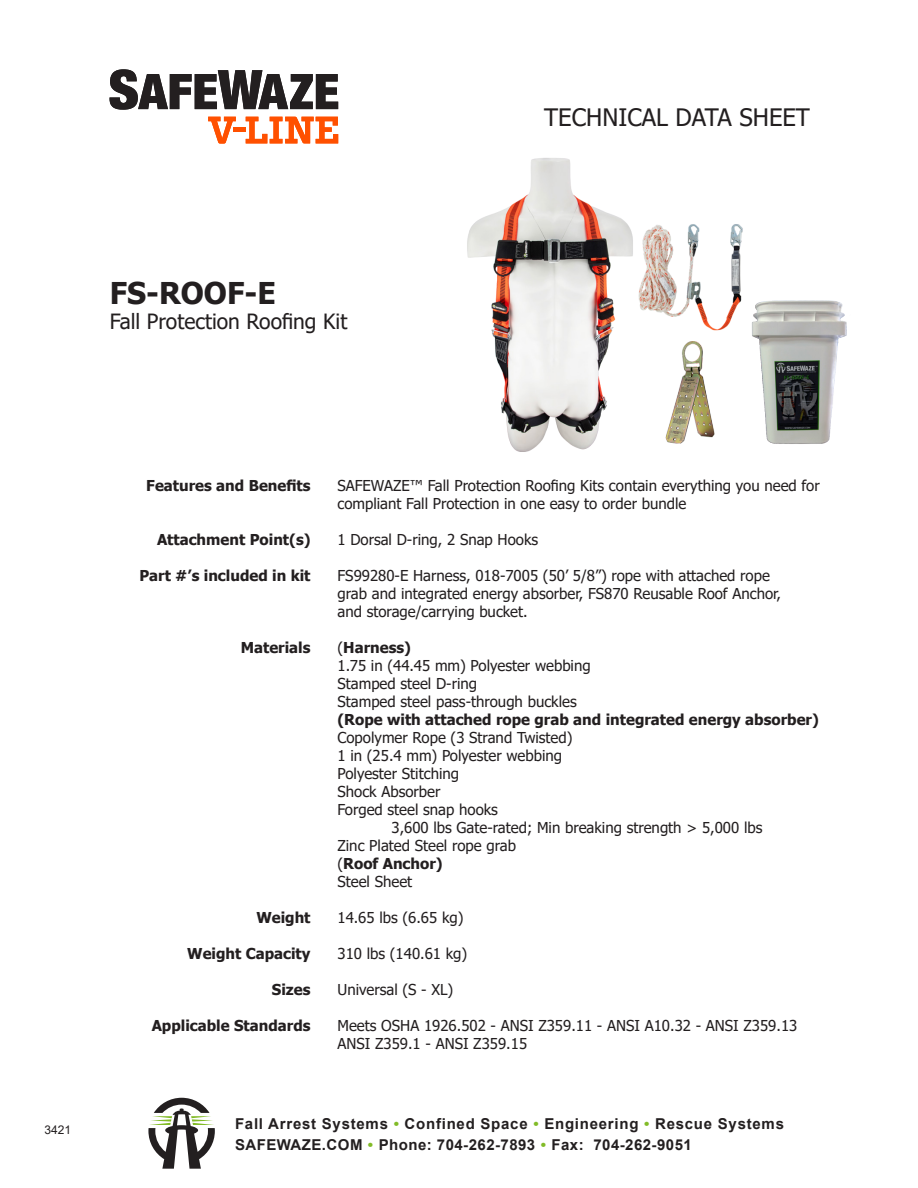
<style>
.page{position:relative;width:918px;height:1188px;background:#fff}
.page>*{position:absolute;margin:0;border:0;box-sizing:border-box;transform-origin:0 0}
.t1{font:700 30px "Tahoma";color:#231f20}
.t2{font:24px "Tahoma";color:#231f20}
.t3{font:21px "Tahoma";color:#231f20}
.t4{font:15px "Tahoma";color:#231f20}
.t5{font:700 15px "Tahoma";color:#231f20}
.t6{font:700 15px "Arial";letter-spacing:.05em;color:#231f20}
.t7{font:700 15px "Arial";letter-spacing:.03em;color:#231f20}
.t8{font:12px "Arial";color:#231f20}
.s1{font-weight:400}
.s2{color:#82bb27}
</style>
<div class="page">
<img style="left:467px;top:158px;width:380px;height:294px">
<svg style="left:110px;top:69px;width:228px;height:41px"></svg>
<svg style="left:208px;top:117px;width:28px;height:27px"></svg>
<div style="left:234px;top:127px;width:12px;height:5px;background:#ff5000"></div>
<svg style="left:246px;top:117px;width:92px;height:26px"></svg>
<svg style="left:148px;top:1098px;width:67px;height:71px"></svg>
<p class="t1" style="left:110px;top:272px;width:168px">FS-ROOF-E</p>
<p class="t3" style="left:110px;top:308px;width:239px">Fall Protection Roofing Kit</p>
<p class="t2" style="left:544px;top:101px;width:267px">TECHNICAL DATA SHEET</p>
<p class="t5" style="left:146px;top:475px;width:166px">Features and Benefits</p>
<p class="t5" style="left:157px;top:529px;width:155px">Attachment Point(s)</p>
<p class="t5" style="left:139px;top:565px;width:173px">Part #’s included in kit</p>
<p class="t5" style="left:241px;top:637px;width:71px">Materials</p>
<p class="t5" style="left:256px;top:907px;width:56px">Weight</p>
<p class="t5" style="left:187px;top:943px;width:125px">Weight Capacity</p>
<p class="t5" style="left:272px;top:979px;width:40px">Sizes</p>
<p class="t5" style="left:152px;top:1015px;width:160px">Applicable Standards</p>
<p class="t4" style="left:338px;top:476px;width:484px">SAFEWAZE™ Fall Protection Roofing Kits contain everything you need for</p>
<p class="t4" style="left:338px;top:494px;width:351px">compliant Fall Protection in one easy to order bundle</p>
<p class="t4" style="left:338px;top:530px;width:202px">1 Dorsal D-ring, 2 Snap Hooks</p>
<p class="t4" style="left:338px;top:566px;width:434px">FS99280-E Harness, 018-7005 (50’ 5/8”) rope with attached rope</p>
<p class="t4" style="left:338px;top:584px;width:445px">grab and integrated energy absorber, FS870 Reusable Roof Anchor,</p>
<p class="t4" style="left:338px;top:602px;width:192px">and storage/carrying bucket.</p>
<p class="t5" style="left:338px;top:637px;width:75px"><span class="s1">(</span>Harness)</p>
<p class="t4" style="left:338px;top:656px;width:255px">1.75 in (44.45 mm) Polyester webbing</p>
<p class="t4" style="left:338px;top:674px;width:141px">Stamped steel D-ring</p>
<p class="t4" style="left:338px;top:692px;width:241px">Stamped steel pass-through buckles</p>
<p class="t5" style="left:338px;top:709px;width:483px">(Rope with attached rope grab and integrated energy absorber)</p>
<p class="t4" style="left:338px;top:728px;width:237px">Copolymer Rope (3 Strand Twisted)</p>
<p class="t4" style="left:338px;top:746px;width:226px">1 in (25.4 mm) Polyester webbing</p>
<p class="t4" style="left:338px;top:764px;width:123px">Polyester Stitching</p>
<p class="t4" style="left:338px;top:782px;width:105px">Shock Absorber</p>
<p class="t4" style="left:338px;top:800px;width:162px">Forged steel snap hooks</p>
<p class="t4" style="left:392px;top:818px;width:372px">3,600 lbs Gate-rated; Min breaking strength &gt; 5,000 lbs</p>
<p class="t4" style="left:338px;top:836px;width:180px">Zinc Plated Steel rope grab</p>
<p class="t5" style="left:338px;top:853px;width:107px"><span class="s1">(</span>Roof Anchor)</p>
<p class="t4" style="left:338px;top:872px;width:76px">Steel Sheet</p>
<p class="t4" style="left:338px;top:908px;width:128px">14.65 lbs (6.65 kg)</p>
<p class="t4" style="left:338px;top:944px;width:131px">310 lbs (140.61 kg)</p>
<p class="t4" style="left:338px;top:980px;width:117px">Universal (S - XL)</p>
<p class="t4" style="left:338px;top:1016px;width:461px">Meets OSHA 1926.502 - ANSI Z359.11 - ANSI A10.32 - ANSI Z359.13</p>
<p class="t4" style="left:338px;top:1034px;width:191px">ANSI Z359.1 - ANSI Z359.15</p>
<p class="t8" style="left:44px;top:1122px;width:28px">3421</p>
<p class="t6" style="left:235px;top:1113px;width:551px">Fall Arrest Systems <span class="s2">•</span> Confined Space <span class="s2">•</span> Engineering <span class="s2">•</span> Rescue Systems</p>
<p class="t7" style="left:235px;top:1134px;width:458px">SAFEWAZE.COM <span class="s2">•</span> Phone: 704-262-7893 <span class="s2">•</span> Fax: 704-262-9051</p>
</div>
